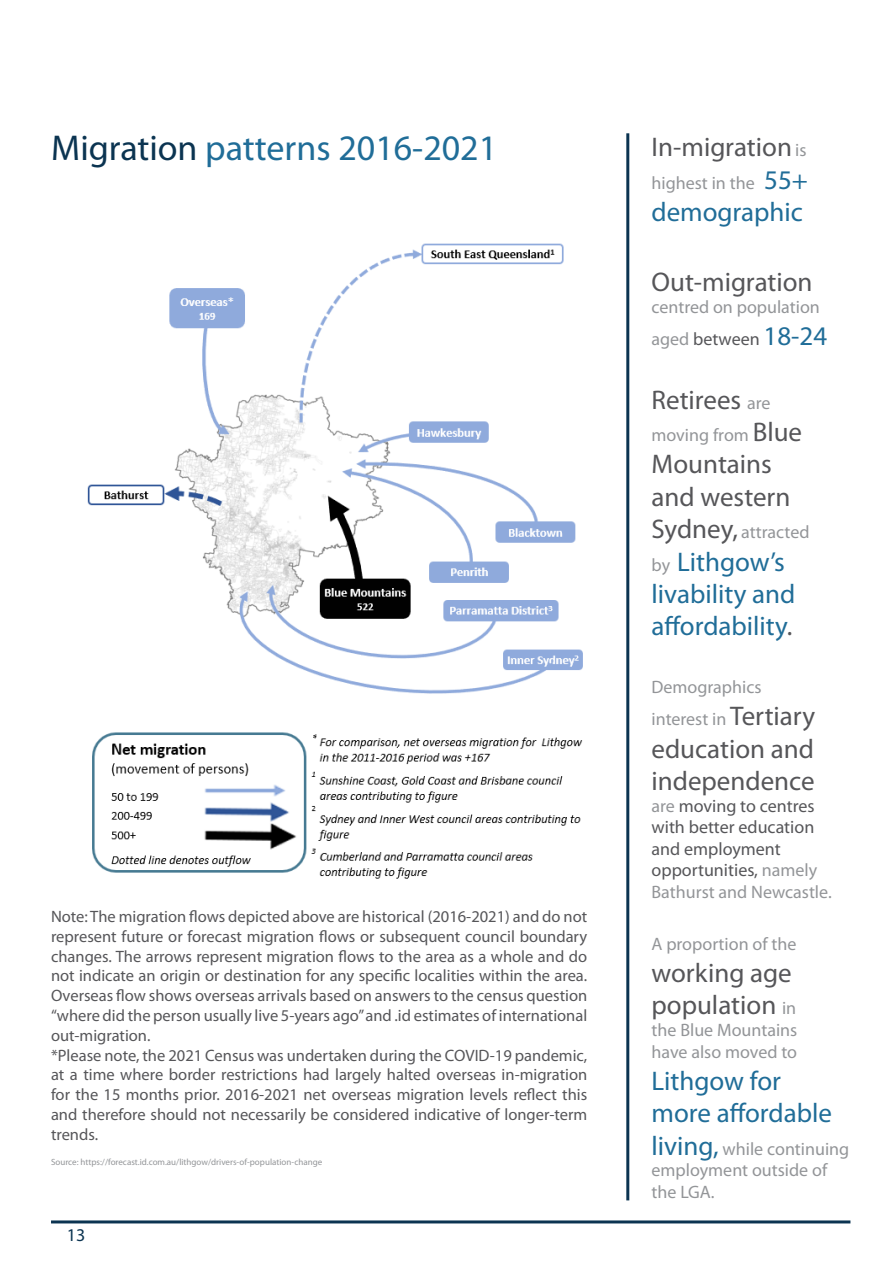
<style>
.page{position:relative;width:893px;height:1263px;background:#fff}
.page>*{position:absolute;margin:0;border:0;box-sizing:border-box;transform-origin:0 0}
.t1{font:36px "Myriad Pro";color:#206d98}
.t2{font:27px/32.4px "Myriad Pro";color:#565659}
.t3{font:27px/32.4px "Myriad Pro";color:#206d98}
.t4{font:18px/21.6px "Myriad Pro";color:#939598}
.t5{font:18px/21.6px "Myriad Pro";color:#565659}
.t6{font:18px "Myriad Pro";color:#0b3451}
.t7{font:16.5px/19.8px "Myriad Pro";color:#565659}
.t8{font:9px "Myriad Pro";color:#939598}
.s1{color:#0b3451}
.s2{font-size:18px;color:#939598}
.s3{font-size:27px;color:#206d98}
.s4{color:#565659}
.s5{font-size:27px;color:#565659}
.s6{color:#939598}
</style>
<div class="page">
<hr style="left:51px;top:1220px;width:799px;height:3px;background:#0b3451">
<img style="left:87px;top:243px;width:496px;height:636px">
<hr style="left:626px;top:133px;width:3px;height:1067px;background:#0b3451">
<h1 class="t1" style="left:51px;top:126px;width:448px"><span class="s1">Migration</span> patterns 2016-2021</h1>
<h2 class="t2" style="left:651px;top:131px;width:156px">In-migration <span class="s2">is</span></h2>
<p class="t4" style="left:651px;top:172px;width:158px">highest in the <span class="s3">55+</span></p>
<h2 class="t3" style="left:651px;top:196px;width:153px">demographic</h2>
<p class="t7" style="left:51px;top:906px;width:538px">Note: The migration flows depicted above are historical (2016-2021) and do not represent future or forecast migration flows or subsequent council boundary changes. The arrows represent migration flows to the area as a whole and do not indicate an origin or destination for any specific localities within the area.<br>Overseas flow shows overseas arrivals based on answers to the census question “where did the person usually live 5-years ago” and .id estimates of international out-migration.<br>*Please note, the 2021 Census was undertaken during the COVID-19 pandemic, at a time where border restrictions had largely halted overseas in-migration for the 15 months prior. 2016-2021 net overseas migration levels reflect this and therefore should not necessarily be considered indicative of longer-term trends.</p>
<p class="t8" style="left:51px;top:1156px;width:273px">Source: https://forecast.id.com.au/lithgow/drivers-of-population-change</p>
<p class="t6" style="left:67px;top:1224px;width:20px">13</p>
<h2 class="t2" style="left:651px;top:266px;width:163px">Out-migration</h2>
<p class="t4" style="left:651px;top:290px;width:177px;line-height:32.4px">centred on population aged <span class="s4">between</span> <span class="s3">18-24</span></p>
<h2 class="t2" style="left:651px;top:383px;width:120px">Retirees <span class="s2">are</span></h2>
<p class="t4" style="left:651px;top:424px;width:152px">moving from <span class="s5">Blue</span></p>
<h2 class="t2" style="left:651px;top:448px;width:140px">Mountains and western</h2>
<p class="t4" style="left:651px;top:521px;width:160px"><span class="s5">Sydney,</span> attracted</p>
<h2 class="t3" style="left:651px;top:545px;width:145px"><span class="s2">by</span> Lithgow’s livability and affordability<span class="s4">.</span></h2>
<p class="t4" style="left:651px;top:670px;width:165px;line-height:32.4px">Demographics interest in <span class="s5">Tertiary</span></p>
<h2 class="t2" style="left:651px;top:732px;width:165px">education and independence</h2>
<p class="t5" style="left:651px;top:794px;width:182px"><span class="s6">are</span> moving to centres with better education and employment opportunities, <span class="s6">namely<br>Bathurst and Newcastle.</span></p>
<p class="t4" style="left:651px;top:932px;width:146px">A proportion of the</p>
<h2 class="t2" style="left:651px;top:956px;width:146px">working age population <span class="s2">in</span></h2>
<p class="t4" style="left:651px;top:1019px;width:147px">the Blue Mountains have also moved to</p>
<h2 class="t3" style="left:651px;top:1064px;width:182px">Lithgow for more affordable</h2>
<p class="t4" style="left:651px;top:1138px;width:199px"><span class="s3">living,</span> while continuing employment outside of the LGA.</p>
</div>
